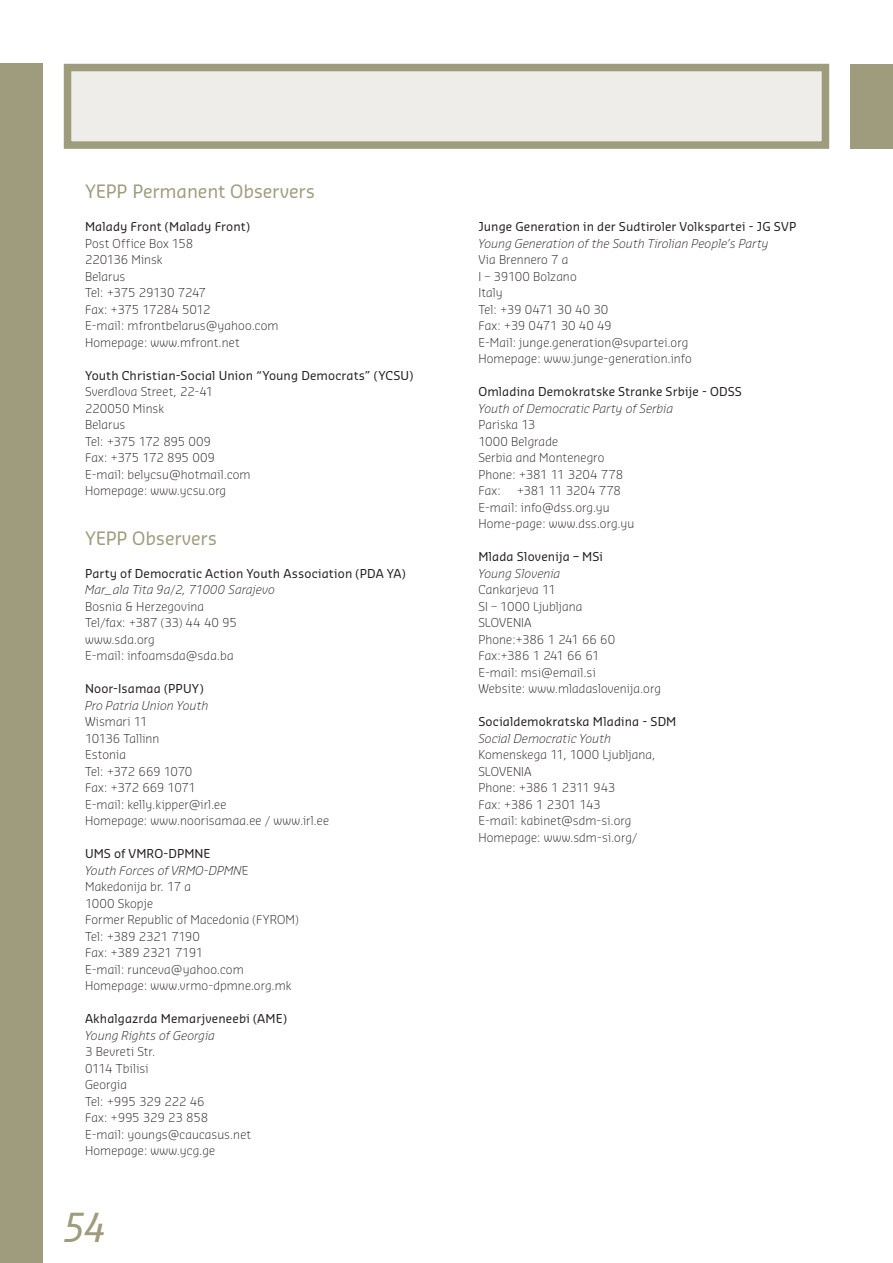
<style>
.page{position:relative;width:893px;height:1263px;background:#fff}
.page>*{position:absolute;margin:0;border:0;box-sizing:border-box;transform-origin:0 0}
.t1{font:italic 39px "Sansa Con";color:#9f9c7d}
.t2{font:18px "Sansa";letter-spacing:-.01em;color:#9f9c7d}
.t3{font:300 12px/16.5px "Sansa";letter-spacing:.01em;color:#231f20}
.t4{font:12px "Sansa";letter-spacing:.01em;color:#231f20}
.t5{font:italic 300 12px "Sansa";letter-spacing:.005em;color:#231f20}
.s1{font-weight:400}
.s2{font-style:italic}
</style>
<div class="page">
<div style="left:850px;top:64px;width:43px;height:84px;background:#9f9c7d"></div>
<div style="left:68px;top:68px;width:757px;height:77px;background:#efede9"></div>
<div style="left:64px;top:64px;width:765px;height:85px;border:8px solid #9f9c7d"></div>
<div style="left:0;top:64px;width:43px;height:1199px;background:#9f9c7d"></div>
<h2 class="t2" style="left:85px;top:185px;width:232px">YEPP Permanent Observers</h2>
<p class="t4" style="left:85px;top:222px;width:166px">Malady Front (Malady Front)</p>
<p class="t3" style="left:85px;top:236px;width:195px">Post Office Box 158<br>220136 Minsk<br>Belarus<br>Tel: +375 29130 7247<br>Fax: +375 17284 5012<br>E-mail: mfrontbelarus@yahoo.com<br>Homepage: www.mfront.net</p>
<p class="t4" style="left:85px;top:371px;width:330px">Youth Christian-Social Union “Young Democrats” (YCSU)</p>
<p class="t3" style="left:85px;top:384px;width:167px">Sverdlova Street, 22-41<br>220050 Minsk<br>Belarus<br>Tel: +375 172 895 009<br>Fax: +375 172 895 009<br>E-mail: belycsu@hotmail.com<br>Homepage: www.ycsu.org</p>
<h2 class="t2" style="left:85px;top:531px;width:134px">YEPP Observers</h2>
<p class="t4" style="left:85px;top:569px;width:322px">Party of Democratic Action Youth Association (PDA YA)</p>
<p class="t5" style="left:85px;top:585px;width:191px">Mar_ala Tita 9a/2, 71000 Sarajevo</p>
<p class="t3" style="left:85px;top:599px;width:153px">Bosnia &amp; Herzegovina<br>Tel/fax: +387 (33) 44 40 95 www.sda.org<br>E-mail: infoamsda@sda.ba</p>
<p class="t4" style="left:85px;top:684px;width:120px">Noor-Isamaa (PPUY)</p>
<p class="t5" style="left:85px;top:701px;width:125px">Pro Patria Union Youth</p>
<p class="t3" style="left:85px;top:714px;width:245px">Wismari 11<br>10136 Tallinn<br>Estonia<br>Tel: +372 669 1070<br>Fax: +372 669 1071<br>E-mail: kelly.kipper@irl.ee<br>Homepage: www.noorisamaa.ee / www.irl.ee</p>
<p class="t3" style="left:85px;top:846px;width:215px"><span class="s1">UMS of VMRO-DPMNE<br></span><span class="s2">Youth Forces of VRMO-DPMN</span>E<br>Makedonija br. 17 a<br>1000 Skopje<br>Former Republic of Macedonia (FYROM)<br>Tel: +389 2321 7190<br>Fax: +389 2321 7191<br>E-mail: runceva@yahoo.com<br>Homepage: www.vrmo-dpmne.org.mk</p>
<p class="t4" style="left:85px;top:1014px;width:203px">Akhalgazrda Memarjveneebi (AME)</p>
<p class="t5" style="left:85px;top:1031px;width:131px">Young Rights of Georgia</p>
<p class="t3" style="left:85px;top:1044px;width:168px">3 Bevreti Str.<br>0114 Tbilisi<br>Georgia<br>Tel: +995 329 222 46<br>Fax: +995 329 23 858<br>E-mail: youngs@caucasus.net<br>Homepage: www.ycg.ge</p>
<h1 class="t1" style="left:63px;top:1213px;width:43px">54</h1>
<p class="t4" style="left:478px;top:222px;width:319px">Junge Generation in der Sudtiroler Volkspartei - JG SVP</p>
<p class="t5" style="left:478px;top:239px;width:292px">Young Generation of the South Tirolian People’s Party</p>
<p class="t3" style="left:478px;top:252px;width:215px">Via Brennero 7 a<br>I – 39100 Bolzano<br>Italy<br>Tel: +39 0471 30 40 30<br>Fax: +39 0471 30 40 49<br>E-Mail: junge.generation@svpartei.org<br>Homepage: www.junge-generation.info</p>
<p class="t4" style="left:478px;top:387px;width:265px">Omladina Demokratske Stranke Srbije - ODSS</p>
<p class="t5" style="left:478px;top:404px;width:196px">Youth of Democratic Party of Serbia</p>
<p class="t3" style="left:478px;top:417px;width:146px">Pariska 13<br>1000 Belgrade<br>Serbia and Montenegro<br>Phone: +381 11 3204 778<br>Fax:</p>
<p class="t3" style="left:478px;top:483px;width:157px;text-indent:38px">+381 11 3204 778<br>E-mail: info@dss.org.yu<br>Home-page: www.dss.org.yu</p>
<p class="t4" style="left:478px;top:552px;width:126px">Mlada Slovenija – MSi</p>
<p class="t5" style="left:478px;top:569px;width:83px">Young Slovenia</p>
<p class="t3" style="left:478px;top:582px;width:184px">Cankarjeva 11<br>SI – 1000 Ljubljana<br>SLOVENIA<br>Phone:+386 1 241 66 60<br>Fax:+386 1 241 66 61<br>E-mail: msi@email.si<br>Website: www.mladaslovenija.org</p>
<p class="t4" style="left:478px;top:717px;width:200px">Socialdemokratska Mladina - SDM</p>
<p class="t5" style="left:478px;top:734px;width:134px">Social Democratic Youth</p>
<p class="t3" style="left:478px;top:747px;width:179px">Komenskega 11, 1000 Ljubljana,<br>SLOVENIA<br>Phone: +386 1 2311 943<br>Fax: +386 1 2301 143<br>E-mail: kabinet@sdm-si.org<br>Homepage: www.sdm-si.org/</p>
</div>
